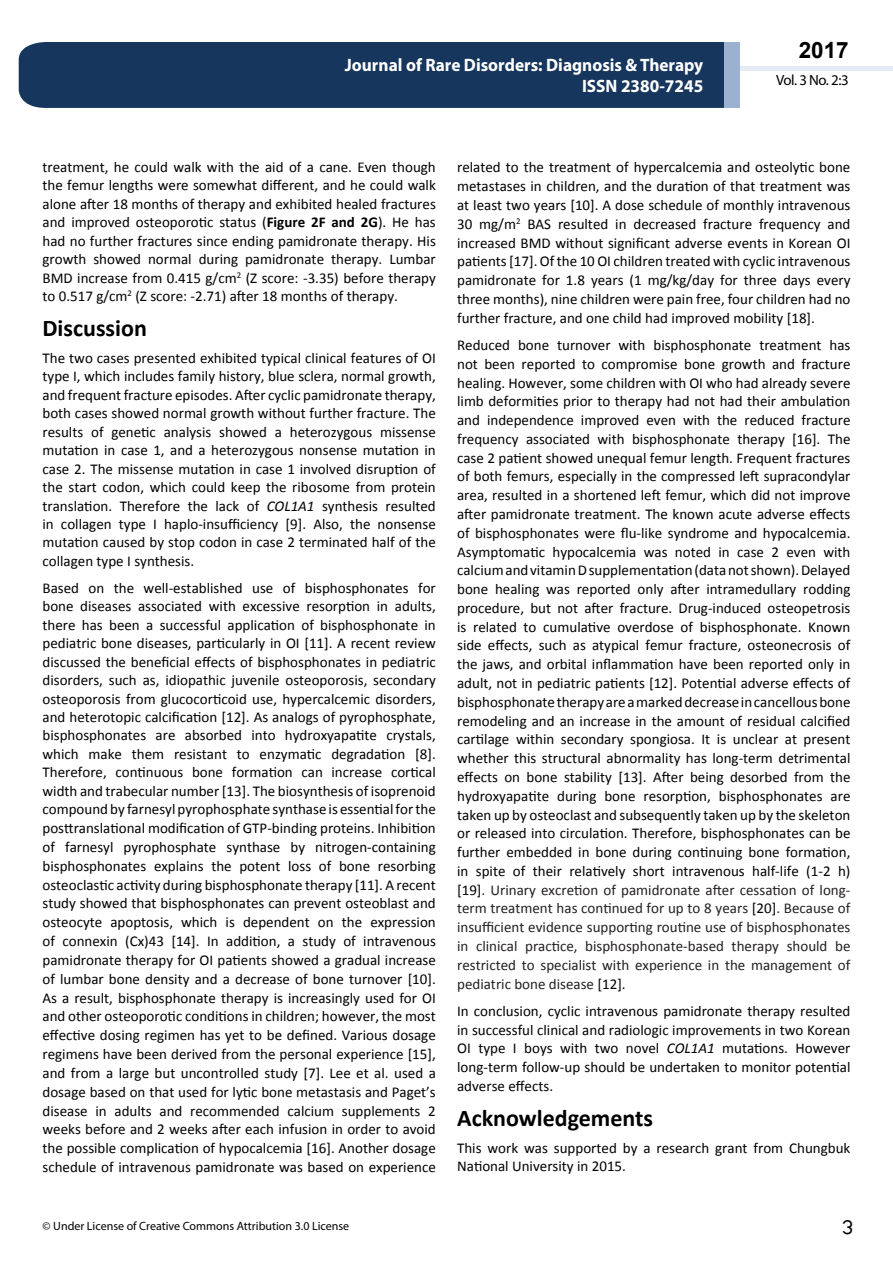
<style>
.page{position:relative;width:893px;height:1263px;background:#fff}
.page>*{position:absolute;margin:0;border:0;box-sizing:border-box;transform-origin:0 0}
.t1{font:25.5px "Tunga";color:#000}
.t2{font:700 24px "Calibri";color:#000}
.t3{font:700 22.5px "Arial";color:#000}
.t4{font:700 18px/21.6px "Myriad Pro";color:#fff;text-align:right;scale:.96 1}
.t5{font:15px/18.8px "Calibri";color:#000;text-align:justify}
.t6{font:14.85px "Myriad Pro";color:#000}
.t7{font:12px "Myriad Pro";color:#000}
.s1{font-weight:700}
.s2{font-style:italic}
.s3{color:#231f20}
</style>
<div class="page">
<div style="left:722px;top:66px;width:171px;height:5px;background:#e4ebf2"></div>
<div style="left:19px;top:42px;width:706px;height:66px;background:#16365d"></div>
<div style="left:725px;top:42px;width:15px;height:66px;background:#9bb1cf"></div>
<p class="t4" style="left:345px;top:53px;width:375px">Journal of Rare Disorders: Diagnosis &amp; Therapy<br>ISSN 2380-7245</p>
<h3 class="t3" style="left:799px;top:35px;width:52px">2017</h3>
<p class="t6" style="left:776px;top:71px;width:74px">Vol. 3 No. 2:3</p>
<p class="t5" style="left:43px;top:158px;width:395px;line-height:18.3px">treatment, he could walk with the aid of a cane. Even though the femur lengths were somewhat different, and he could walk alone after 18 months of therapy and exhibited healed fractures and improved osteoporotic status (<span class="s1">Figure 2F and 2G</span>). He has had no further fractures since ending pamidronate therapy. His growth showed normal during pamidronate therapy. Lumbar BMD increase from 0.415 g/cm<sup>2</sup> (Z score: -3.35) before therapy to 0.517 g/cm<sup>2</sup> (Z score: -2.71) after 18 months of therapy.</p>
<h2 class="t2" style="left:43px;top:313px;width:106px">Discussion</h2>
<p class="t5" style="left:43px;top:349px;width:395px">The two cases presented exhibited typical clinical features of OI type I, which includes family history, blue sclera, normal growth, and frequent fracture episodes. After cyclic pamidronate therapy, both cases showed normal growth without further fracture. The results of genetic analysis showed a heterozygous missense mutation in case 1, and a heterozygous nonsense mutation in case 2. The missense mutation in case 1 involved disruption of the start codon, which could keep the ribosome from protein translation. Therefore the lack of <span class="s2">COL1A1</span> synthesis resulted in collagen type I haplo-insufficiency [9]. Also, the nonsense mutation caused by stop codon in case 2 terminated half of the collagen type I synthesis.</p>
<p class="t5" style="left:43px;top:578px;width:395px">Based on the well-established use of bisphosphonates for bone diseases associated with excessive resorption in adults, there has been a successful application of bisphosphonate in pediatric bone diseases, particularly in OI [11]. A recent review discussed the beneficial effects of bisphosphonates in pediatric disorders, such as, idiopathic juvenile osteoporosis, secondary osteoporosis from glucocorticoid use, hypercalcemic disorders, and heterotopic calcification [12]. As analogs of pyrophosphate, bisphosphonates are absorbed into hydroxyapatite crystals, which make them resistant to enzymatic degradation [8].<br>Therefore, continuous bone formation can increase cortical width and trabecular number [13]. The biosynthesis of isoprenoid compound by farnesyl pyrophosphate synthase is essential for the posttranslational modification of GTP-binding proteins. Inhibition of farnesyl pyrophosphate synthase by nitrogen-containing bisphosphonates explains the potent loss of bone resorbing osteoclastic activity during bisphosphonate therapy [11]. A recent study showed that bisphosphonates can prevent osteoblast and osteocyte apoptosis, which is dependent on the expression of connexin (Cx)43 [14]. In addition, a study of intravenous pamidronate therapy for OI patients showed a gradual increase of lumbar bone density and a decrease of bone turnover [10].<br>As a result, bisphosphonate therapy is increasingly used for OI and other osteoporotic conditions in children; however, the most effective dosing regimen has yet to be defined. Various dosage regimens have been derived from the personal experience [15], and from a large but uncontrolled study [7]. Lee et al. used a dosage based on that used for lytic bone metastasis and Paget’s disease in adults and recommended calcium supplements 2 weeks before and 2 weeks after each infusion in order to avoid the possible complication of hypocalcemia [16]. Another dosage schedule of intravenous pamidronate was based on experience</p>
<p class="t5" style="left:457px;top:158px;width:395px">related to the treatment of hypercalcemia and osteolytic bone metastases in children, and the duration of that treatment was at least two years [10]. A dose schedule of monthly intravenous 30 mg/m<sup>2</sup> BAS resulted in decreased fracture frequency and increased BMD without significant adverse events in Korean OI patients [17]. Of the 10 OI children treated with cyclic intravenous pamidronate for 1.8 years (1 mg/kg/day for three days every three months), nine children were pain free, four children had no further fracture, and one child had improved mobility [18].</p>
<p class="t5" style="left:457px;top:336px;width:395px">Reduced bone turnover with bisphosphonate treatment has not been reported to compromise bone growth and fracture healing. However, some children with OI who had already severe limb deformities prior to therapy had not had their ambulation and independence improved even with the reduced fracture frequency associated with bisphosphonate therapy [16]. The case 2 patient showed unequal femur length. Frequent fractures of both femurs, especially in the compressed left supracondylar area, resulted in a shortened left femur, which did not improve after pamidronate treatment. The known acute adverse effects of bisphosphonates were flu-like syndrome and hypocalcemia.<br>Asymptomatic hypocalcemia was noted in case 2 even with calcium and vitamin D supplementation (data not shown). Delayed bone healing was reported only after intramedullary rodding procedure, but not after fracture. Drug-induced osteopetrosis is related to cumulative overdose of bisphosphonate. Known side effects, such as atypical femur fracture, osteonecrosis of the jaws, and orbital inflammation have been reported only in adult, not in pediatric patients [12]. Potential adverse effects of bisphosphonate therapy are a marked decrease in cancellous bone remodeling and an increase in the amount of residual calcified cartilage within secondary spongiosa. It is unclear at present whether this structural abnormality has long-term detrimental effects on bone stability [13]. After being desorbed from the hydroxyapatite during bone resorption, bisphosphonates are taken up by osteoclast and subsequently taken up by the skeleton or released into circulation. Therefore, bisphosphonates can be further embedded in bone during continuing bone formation, in spite of their relatively short intravenous half-life (1-2 h) [19]<span class="s3">. Urinary excretion of pamidronate after cessation of long&shy;term treatment has continued for up to 8 years</span> [20]<span class="s3">. Because of insufficient evidence supporting routine use of bisphosphonates in clinical practice, bisphosphonate-based therapy should be restricted to specialist with experience in the management of pediatric bone disease</span> [12].</p>
<p class="t5" style="left:457px;top:1001px;width:395px">In conclusion, cyclic intravenous pamidronate therapy resulted in successful clinical and radiologic improvements in two Korean OI type I boys with two novel <span class="s2">COL1A1</span> mutations. However long-term follow-up should be undertaken to monitor potential adverse effects.</p>
<h2 class="t2" style="left:457px;top:1102px;width:197px">Acknowledgements</h2>
<p class="t5" style="left:457px;top:1139px;width:395px">This work was supported by a research grant from Chungbuk<br>National University in 2015.</p>
<p class="t7" style="left:43px;top:1218px;width:308px">© Under License of Creative Commons Attribution 3.0 License</p>
<h1 class="t1" style="left:842px;top:1210px;width:13px">3</h1>
</div>
